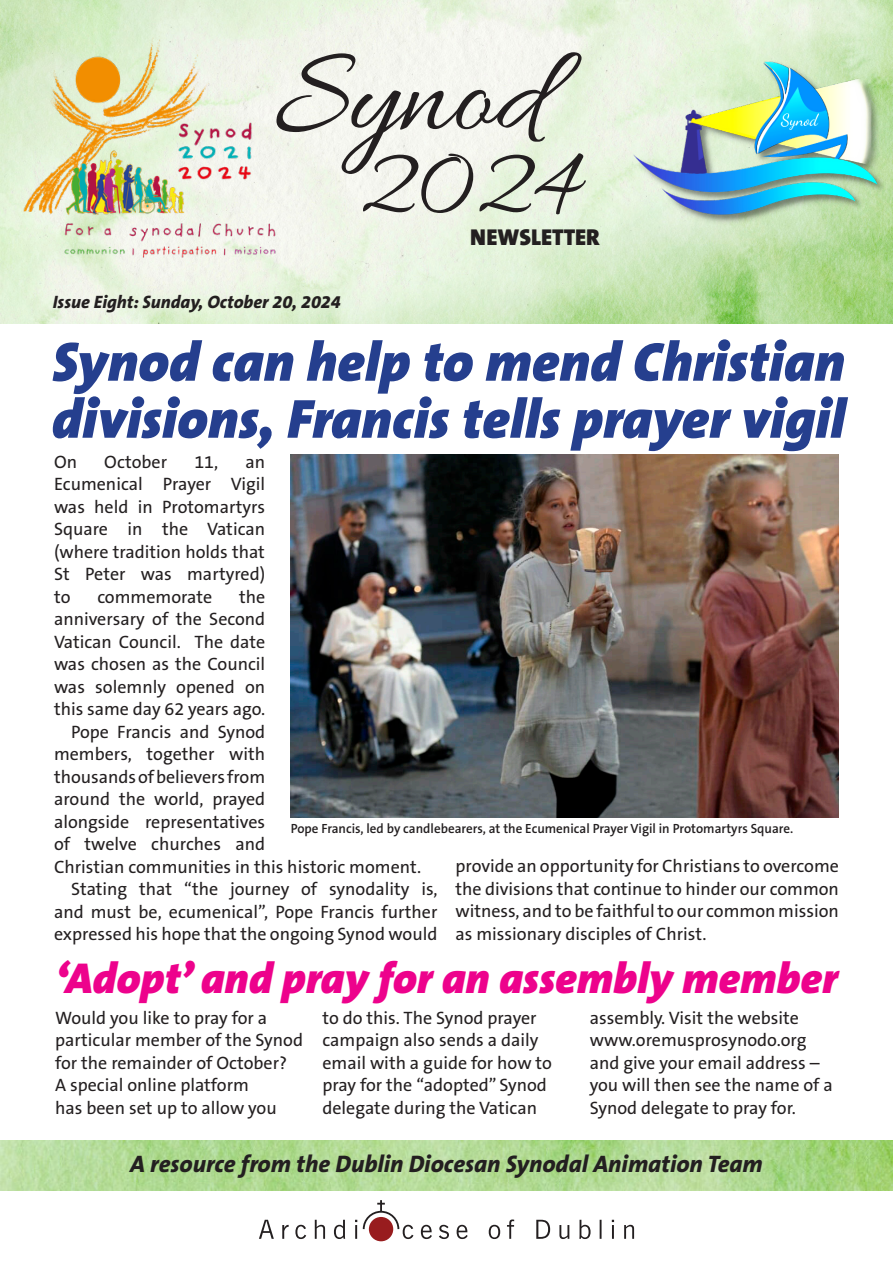
<style>
.page{position:relative;width:893px;height:1263px;background:#fff}
.page>*{position:absolute;margin:0;border:0;box-sizing:border-box;transform-origin:0 0}
.t1{font:125.1px "Allura";color:#231f20}
.t2{font:102.75px "Allura";color:#231f20}
.t3{font:italic 900 55.5px/57px "The Sans B9";color:#253f8e}
.Paragraph_Style_2{font:italic 900 43.5px "The Sans B9";color:#ed028c}
.t4{font:italic 800 24px "The Sans B8";color:#231f20}
.t5{font:900 23.1px "The Sans B9";color:#231f20}
.Paragraph_Style_1{font:18px/22.5px "The Sans B5 Plain";color:#231f20;text-align:justify}
.t6{font:italic 800 18px "The Sans B8";color:#231f20}
.t7{font:600 13.35px "The Sans B6";color:#231f20}
</style>
<div class="page">
<img style="left:0;top:0;width:893px;height:324px">
<img style="left:0;top:1140px;width:893px;height:51px">
<img style="left:627px;top:24px;width:257px;height:245px">
<img style="left:24px;top:35px;width:269px;height:236px">
<div style="left:369px;top:1217px;width:24px;height:24px;background:#981c1e;border-radius:50%"></div>
<svg style="left:259px;top:1200px;width:375px;height:39px"></svg>
<img style="left:291px;top:455px;width:548px;height:362px">
<p class="t1" style="left:275px;top:26px;width:270px">Synod</p>
<p class="t2" style="left:357px;top:127px;width:226px">2024</p>
<p class="t5" style="left:470px;top:225px;width:131px">NEWSLETTER</p>
<p class="t6" style="left:53px;top:292px;width:289px">Issue Eight: Sunday, October 20, 2024</p>
<p class="t3" style="left:52px;top:335px;width:795px">Synod can help to mend Christian divisions, Francis tells prayer vigil</p>
<p class="Paragraph_Style_1" style="left:54px;top:451px;width:25px">On</p>
<p class="Paragraph_Style_1" style="left:104px;top:451px;width:64px">October</p>
<p class="Paragraph_Style_1" style="left:194px;top:451px;width:25px">11,</p>
<p class="Paragraph_Style_1" style="left:54px;top:451px;width:213px;text-indent:191px">an Ecumenical Prayer Vigil was held in Protomartyrs Square in the Vatican (where tradition holds that St Peter was martyred) to</p>
<p class="Paragraph_Style_1" style="left:54px;top:586px;width:213px;text-indent:185px">the anniversary of the Second Vatican Council. The date was chosen as the Council was solemnly opened on this same day 62 years ago.</p>
<p class="Paragraph_Style_1" style="left:54px;top:721px;width:369px;text-align:left;text-indent:17px">Pope Francis and Synod<br>members, together with<br>thousands of believers from<br>around the world, prayed<br>alongside representatives<br>of twelve churches and<br>Christian communities in this historic moment.</p>
<p class="Paragraph_Style_1" style="left:54px;top:879px;width:385px;text-indent:17px">Stating that “the journey of synodality is, and must be, ecumenical”, Pope Francis further expressed his hope that the ongoing Synod would</p>
<p class="Paragraph_Style_1" style="left:97px;top:586px;width:116px">commemorate</p>
<p class="t7" style="left:291px;top:821px;width:504px">Pope Francis, led by candlebearers, at the Ecumenical Prayer Vigil in Protomartyrs Square.</p>
<p class="Paragraph_Style_1" style="left:455px;top:856px;width:385px">provide an opportunity for Christians to overcome the divisions that continue to hinder our common witness, and to be faithful to our common mission as missionary disciples of Christ.</p>
<p class="Paragraph_Style_2" style="left:56px;top:955px;width:783px">‘Adopt’ and pray for an assembly member</p>
<p class="Paragraph_Style_1" style="left:55px;top:1007px;width:249px;text-align:left">Would you like to pray for a particular member of the Synod for the remainder of October?<br>A special online platform<br>has been set up to allow you</p>
<p class="Paragraph_Style_1" style="left:322px;top:1007px;width:231px;text-align:left">to do this. The Synod prayer campaign also sends a daily email with a guide for how to pray for the “adopted” Synod delegate during the Vatican</p>
<p class="Paragraph_Style_1" style="left:590px;top:1007px;width:245px;text-align:left">assembly. Visit the website www.oremusprosynodo.org and give your email address – you will then see the name of a<br>Synod delegate to pray for.</p>
<p class="t4" style="left:130px;top:1151px;width:634px">A resource from the Dublin Diocesan Synodal Animation Team</p>
</div>
